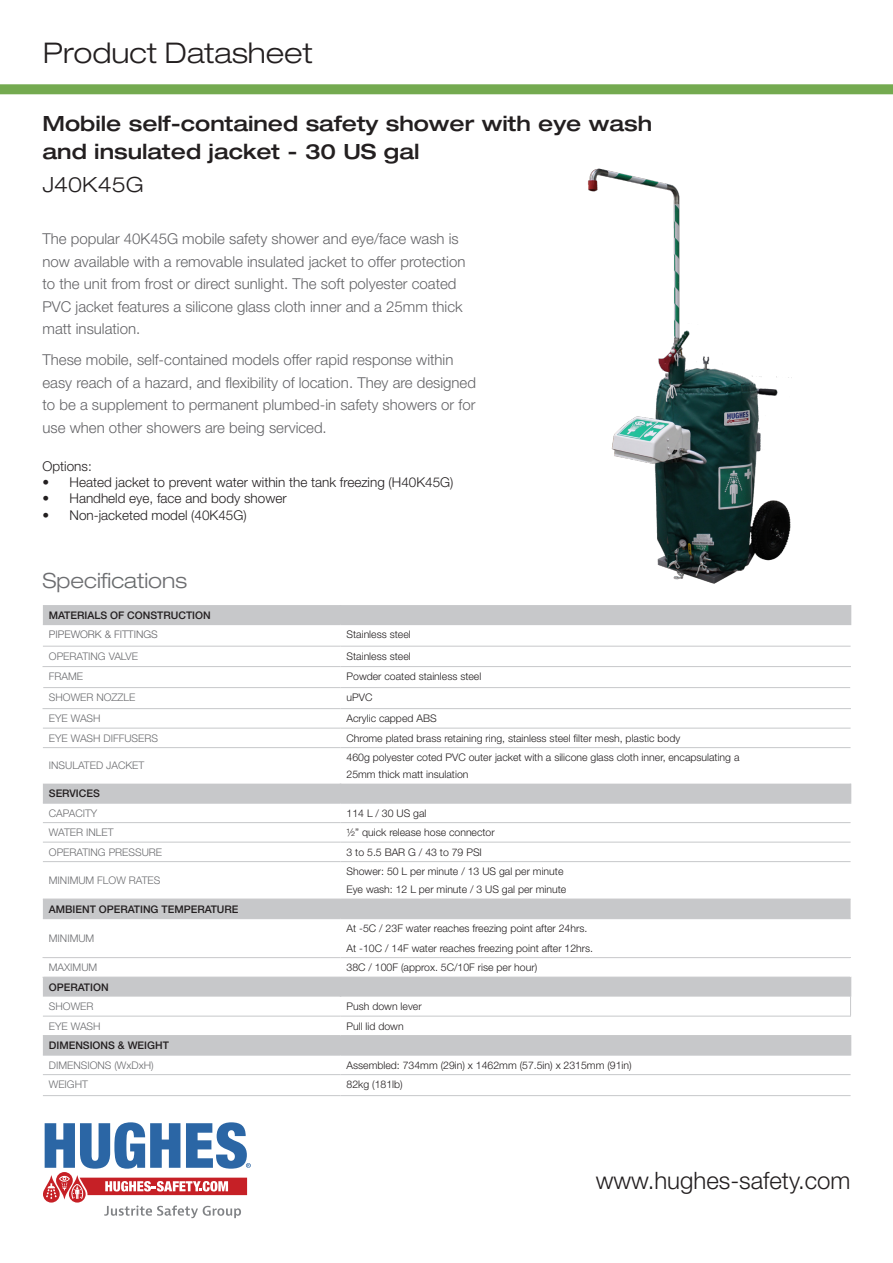
<style>
.page{position:relative;width:893px;height:1263px;background:#fff}
.page>*{position:absolute;margin:0;border:0;box-sizing:border-box;transform-origin:0 0}
.t1{font:300 expanded 28.5px "Helvetica Neue LT Std";color:#231f20}
.t2{font:300 24px "Helvetica Neue LT Std";color:#231f20}
.t3{font:500 expanded 21px "Helvetica Neue LT Std";color:#231f20}
.t4{font:300 expanded 21px "Helvetica Neue LT Std";color:#6c6d70}
.t5{font:300 expanded 21px "Helvetica Neue LT Std";color:#231f20}
.t6{font:300 15px/22.5px "Helvetica Neue LT Std";color:#636366}
.t7{font:300 13.5px "Helvetica Neue LT Std";color:#231f20}
.t8{font:300 10.5px/16.5px "Helvetica Neue LT Std";color:#231f20}
.t9{font:300 10.5px "Helvetica Neue LT Std";color:#6c6d70}
.t10{font:500 10.5px "Helvetica Neue LT Std";color:#231f20}
.t11{font:300 10.5px "Helvetica Neue LT Std";color:#636366}
.s1{color:#666a6b}
</style>
<div class="page">
<svg style="left:43px;top:1122px;width:208px;height:96px"></svg>
<svg style="left:0;top:84px;width:893px;height:10px;background:#78ac55"></svg>
<img style="left:588px;top:168px;width:204px;height:416px">
<svg style="left:43px;top:605px;width:808px;height:450px"></svg>
<svg style="left:340px;top:605px;width:1px;height:19px"></svg>
<svg style="left:850px;top:605px;width:1px;height:19px"></svg>
<svg style="left:340px;top:784px;width:1px;height:18px"></svg>
<svg style="left:850px;top:784px;width:1px;height:18px"></svg>
<svg style="left:340px;top:1036px;width:1px;height:19px"></svg>
<svg style="left:850px;top:1036px;width:1px;height:19px"></svg>
<hr style="left:43px;top:1055px;width:298px;height:1px;background:#c7c8ca">
<hr style="left:341px;top:1055px;width:510px;height:1px;background:#c7c8ca">
<hr style="left:43px;top:1074px;width:298px;height:1px;background:#c7c8ca">
<hr style="left:341px;top:1074px;width:510px;height:1px;background:#c7c8ca">
<hr style="left:43px;top:1095px;width:298px;height:1px;background:#c7c8ca">
<hr style="left:341px;top:1095px;width:510px;height:1px;background:#c7c8ca">
<hr style="left:43px;top:898px;width:298px;height:2px;background:#c7c8ca">
<hr style="left:341px;top:898px;width:510px;height:2px;background:#c7c8ca">
<hr style="left:43px;top:918px;width:298px;height:1px;background:#c7c8ca">
<hr style="left:341px;top:918px;width:510px;height:1px;background:#c7c8ca">
<hr style="left:43px;top:624px;width:298px;height:1px;background:#c7c8ca">
<hr style="left:341px;top:624px;width:510px;height:1px;background:#c7c8ca">
<hr style="left:43px;top:802px;width:298px;height:2px;background:#c7c8ca">
<hr style="left:341px;top:802px;width:510px;height:2px;background:#c7c8ca">
<hr style="left:43px;top:1035px;width:298px;height:1px;background:#c7c8ca">
<hr style="left:341px;top:1035px;width:510px;height:1px;background:#c7c8ca">
<hr style="left:43px;top:728px;width:298px;height:1px;background:#c7c8ca">
<hr style="left:341px;top:728px;width:510px;height:1px;background:#c7c8ca">
<hr style="left:43px;top:747px;width:298px;height:1px;background:#c7c8ca">
<hr style="left:341px;top:747px;width:510px;height:1px;background:#c7c8ca">
<svg style="left:340px;top:667px;width:1px;height:41px"></svg>
<svg style="left:43px;top:667px;width:1px;height:41px"></svg>
<svg style="left:850px;top:667px;width:1px;height:41px"></svg>
<hr style="left:43px;top:708px;width:298px;height:1px;background:#c7c8ca">
<hr style="left:341px;top:708px;width:510px;height:1px;background:#c7c8ca">
<svg style="left:340px;top:958px;width:1px;height:38px"></svg>
<hr style="left:43px;top:957px;width:298px;height:1px;background:#c7c8ca">
<hr style="left:341px;top:957px;width:510px;height:1px;background:#c7c8ca">
<hr style="left:43px;top:977px;width:298px;height:1px;background:#c7c8ca">
<hr style="left:341px;top:977px;width:510px;height:1px;background:#c7c8ca">
<svg style="left:43px;top:958px;width:1px;height:19px"></svg>
<hr style="left:43px;top:646px;width:298px;height:1px;background:#c7c8ca">
<hr style="left:341px;top:646px;width:510px;height:1px;background:#c7c8ca">
<hr style="left:43px;top:666px;width:298px;height:1px;background:#c7c8ca">
<hr style="left:341px;top:666px;width:510px;height:1px;background:#c7c8ca">
<hr style="left:43px;top:687px;width:298px;height:1px;background:#c7c8ca">
<hr style="left:341px;top:687px;width:509px;height:1px;background:#c7c8ca">
<hr style="left:43px;top:842px;width:298px;height:1px;background:#c7c8ca">
<hr style="left:341px;top:842px;width:510px;height:1px;background:#c7c8ca">
<hr style="left:43px;top:861px;width:298px;height:1px;background:#c7c8ca">
<hr style="left:341px;top:861px;width:510px;height:1px;background:#c7c8ca">
<svg style="left:850px;top:958px;width:1px;height:58px"></svg>
<hr style="left:43px;top:1016px;width:298px;height:1px;background:#c7c8ca">
<hr style="left:341px;top:1016px;width:510px;height:1px;background:#c7c8ca">
<hr style="left:43px;top:822px;width:298px;height:1px;background:#c7c8ca">
<hr style="left:341px;top:822px;width:510px;height:1px;background:#c7c8ca">
<h1 class="t1" style="left:43px;top:36px;width:271px">Product Datasheet</h1>
<p class="t3" style="left:43px;top:110px;width:611px">Mobile self-contained safety shower with eye wash</p>
<p class="t3" style="left:43px;top:139px;width:379px">and insulated jacket - 30 US gal</p>
<p class="t5" style="left:43px;top:172px;width:103px">J40K45G</p>
<p class="t6" style="left:43px;top:227px;width:424px">The popular 40K45G mobile safety shower and eye/face wash is now available with a removable insulated jacket to offer protection to the unit from frost or direct sunlight. The soft polyester coated PVC jacket features a silicone glass cloth inner and a 25mm thick matt insulation.</p>
<p class="t6" style="left:43px;top:348px;width:435px">These mobile, self-contained models offer rapid response within easy reach of a hazard, and flexibility of location. They are designed to be a supplement to permanent plumbed-in safety showers or for use when other showers are being serviced.</p>
<p class="t7" style="left:43px;top:458px;width:51px">Options:</p>
<p class="t7" style="left:43px;top:474px;width:412px">• Heated jacket to prevent water within the tank freezing (H40K45G)</p>
<p class="t7" style="left:43px;top:490px;width:246px">• Handheld eye, face and body shower</p>
<p class="t7" style="left:43px;top:507px;width:206px">• Non-jacketed model (40K45G)</p>
<p class="t4" style="left:43px;top:568px;width:146px">Specifi<span class="s1">ca</span>tions</p>
<p class="t10" style="left:49px;top:608px;width:163px">MATERIALS OF CONSTRUCTION</p>
<p class="t11" style="left:49px;top:628px;width:110px">PIPEWORK &amp; FITTINGS</p>
<p class="t8" style="left:347px;top:626px;width:66px">Stainless steel</p>
<p class="t9" style="left:49px;top:649px;width:91px">OPERATING VALVE</p>
<p class="t8" style="left:347px;top:647px;width:66px">Stainless steel</p>
<p class="t9" style="left:49px;top:670px;width:36px">FRAME</p>
<p class="t8" style="left:347px;top:668px;width:136px">Powder coated stainless steel</p>
<p class="t9" style="left:49px;top:691px;width:88px">SHOWER NOZZLE</p>
<p class="t8" style="left:347px;top:689px;width:27px">uPVC</p>
<p class="t9" style="left:49px;top:712px;width:53px">EYE WASH</p>
<p class="t8" style="left:347px;top:710px;width:92px">Acrylic capped ABS</p>
<p class="t9" style="left:49px;top:731px;width:111px">EYE WASH DIFFUSERS</p>
<p class="t8" style="left:347px;top:729px;width:335px">Chrome plated brass retaining ring, stainless steel filter mesh, plastic body</p>
<p class="t9" style="left:49px;top:759px;width:97px">INSULATED JACKET</p>
<p class="t8" style="left:347px;top:749px;width:394px">460g polyester coted PVC outer jacket with a silicone glass cloth inner, encapsulating a<br>25mm thick matt insulation</p>
<p class="t10" style="left:49px;top:787px;width:52px">SERVICES</p>
<p class="t9" style="left:49px;top:806px;width:50px">CAPACITY</p>
<p class="t8" style="left:347px;top:804px;width:81px">114 L / 30 US gal</p>
<p class="t9" style="left:49px;top:826px;width:66px">WATER INLET</p>
<p class="t8" style="left:347px;top:824px;width:150px">1/2” quick release hose connector</p>
<p class="t9" style="left:49px;top:845px;width:115px">OPERATING PRESSURE</p>
<p class="t8" style="left:347px;top:843px;width:137px">3 to 5.5 BAR G / 43 to 79 PSI</p>
<p class="t9" style="left:49px;top:874px;width:113px">MINIMUM FLOW RATES</p>
<p class="t8" style="left:347px;top:863px;width:218px">Shower: 50 L per minute / 13 US gal per minute</p>
<p class="t8" style="left:347px;top:881px;width:221px">Eye wash: 12 L per minute / 3 US gal per minute</p>
<p class="t10" style="left:49px;top:903px;width:191px">AMBIENT OPERATING TEMPERATURE</p>
<p class="t9" style="left:49px;top:932px;width:47px">MINIMUM</p>
<p class="t8" style="left:347px;top:918px;width:248px;line-height:19.5px">At -5C / 23F water reaches freezing point after 24hrs.<br>At -10C / 14F water reaches freezing point after 12hrs.</p>
<p class="t9" style="left:49px;top:961px;width:50px">MAXIMUM</p>
<p class="t8" style="left:347px;top:959px;width:192px">38C / 100F (approx. 5C/10F rise per hour)</p>
<p class="t10" style="left:49px;top:981px;width:61px">OPERATION</p>
<p class="t9" style="left:49px;top:1000px;width:46px">SHOWER</p>
<p class="t8" style="left:347px;top:998px;width:77px">Push down lever</p>
<p class="t9" style="left:49px;top:1019px;width:53px">EYE WASH</p>
<p class="t8" style="left:347px;top:1017px;width:59px">Pull lid down</p>
<p class="t10" style="left:49px;top:1039px;width:121px">DIMENSIONS &amp; WEIGHT</p>
<p class="t9" style="left:49px;top:1058px;width:106px">DIMENSIONS (WxDxH)</p>
<p class="t8" style="left:347px;top:1056px;width:287px">Assembled: 734mm (29in) x 1462mm (57.5in) x 2315mm (91in)</p>
<p class="t9" style="left:49px;top:1078px;width:41px">WEIGHT</p>
<p class="t8" style="left:347px;top:1076px;width:58px">82kg (181lb)</p>
<h2 class="t2" style="left:596px;top:1166px;width:256px">www.hughes-safety.com</h2>
</div>
